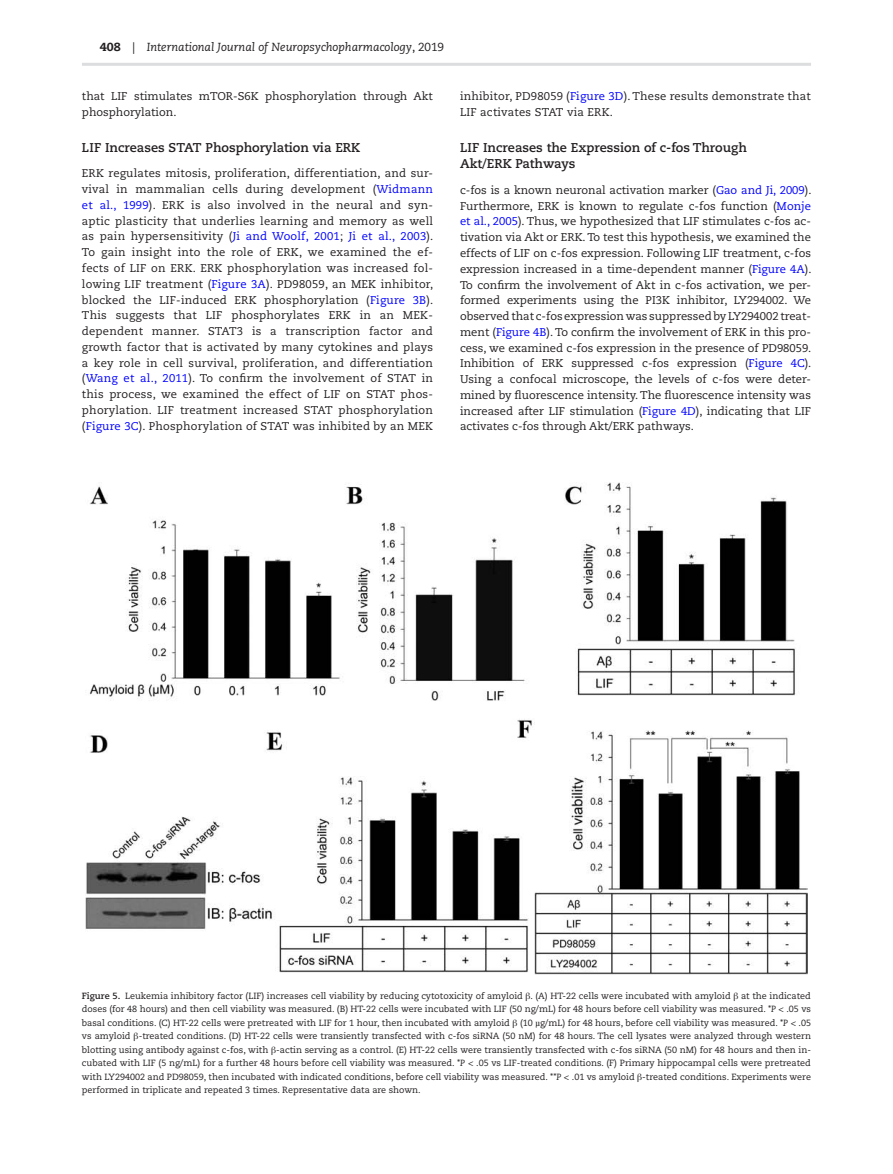
<style>
.page{position:relative;width:893px;height:1174px;background:#fff}
.page>*{position:absolute;margin:0;border:0;box-sizing:border-box;transform-origin:0 0}
.t1{font:700 12.75px/16.5px "Caecilia LT Std";color:#231f20}
.t2{font:italic 11.7px "Caecilia LT Std";color:#231f20}
.t3{font:11.25px/15.8px "Caecilia LT Std";color:#231f20;text-align:justify}
.t4{font:11.25px/15.8px "Caecilia LT Std";letter-spacing:.02em;color:#231f20}
.t5{font:9px/13.5px "Caecilia LT Std";color:#231f20;text-align:justify}
.s1{font-weight:800;font-style:normal}
.s2{font-style:normal}
.s3{color:#00f}
.s4{font-weight:700}
.s5{font-family:"Gandhari Unicode"}
.s6{font-style:italic}
</style>
<div class="page">
<hr style="left:82px;top:63px;width:729px;height:3px;background:#dcdddf">
<img style="left:86px;top:482px;width:721px;height:492px">
<p class="t2" style="left:100px;top:40px;width:346px"><span class="s1">408</span> <span class="s2">|</span> International Journal of Neuropsychopharmacology<span class="s2">, 2019</span></p>
<p class="t3" style="left:82px;top:89px;width:353px">that LIF stimulates mTOR-S6K phosphorylation through Akt phosphorylation.</p>
<p class="t1" style="left:82px;top:139px;width:280px">LIF Increases STAT Phosphorylation via ERK</p>
<p class="t3" style="left:82px;top:166px;width:353px">ERK regulates mitosis, proliferation, differentiation, and sur&shy;vival in mammalian cells during development (<span class="s3">Widmann et al., 1999</span>). ERK is also involved in the neural and syn&shy;aptic plasticity that underlies learning and memory as well as pain hypersensitivity (<span class="s3">Ji and Woolf, 2001</span>; <span class="s3">Ji et al., 2003</span>).<br>To gain insight into the role of ERK, we examined the ef&shy;fects of LIF on ERK. ERK phosphorylation was increased fol&shy;lowing LIF treatment (<span class="s3">Figure 3A</span>). PD98059, an MEK inhibitor, blocked the LIF-induced ERK phosphorylation (<span class="s3">Figure 3B</span>).<br>This suggests that LIF phosphorylates ERK in an MEK&shy;dependent manner. STAT3 is a transcription factor and growth factor that is activated by many cytokines and plays a key role in cell survival, proliferation, and differentiation (<span class="s3">Wang et al., 2011</span>). To confirm the involvement of STAT in this process, we examined the effect of LIF on STAT phos&shy;phorylation. LIF treatment increased STAT phosphorylation (<span class="s3">Figure 3C</span>). Phosphorylation of STAT was inhibited by an MEK</p>
<p class="t4" style="left:460px;top:89px;width:352px">inhibitor, PD98059 (<span class="s3">Figure 3D</span>). These results demonstrate that<br>LIF activates STAT via ERK.</p>
<p class="t1" style="left:460px;top:139px;width:288px">LIF Increases the Expression of c-fos Through<br>Akt/ERK Pathways</p>
<p class="t3" style="left:460px;top:182px;width:353px">c-fos is a known neuronal activation marker (<span class="s3">Gao and Ji, 2009</span>).<br>Furthermore, ERK is known to regulate c-fos function (<span class="s3">Monje et al., 2005</span>). Thus, we hypothesized that LIF stimulates c-fos ac&shy;tivation via Akt or ERK. To test this hypothesis, we examined the effects of LIF on c-fos expression. Following LIF treatment, c-fos expression increased in a time-dependent manner (<span class="s3">Figure 4A</span>).<br>To confirm the involvement of Akt in c-fos activation, we per&shy;formed experiments using the PI3K inhibitor, LY294002. We observed that c-fos expression was suppressed by LY294002 treat&shy;ment (<span class="s3">Figure 4B</span>). To confirm the involvement of ERK in this pro&shy;cess, we examined c-fos expression in the presence of PD98059.<br>Inhibition of ERK suppressed c-fos expression (<span class="s3">Figure 4C</span>).<br>Using a confocal microscope, the levels of c-fos were deter&shy;mined by fluorescence intensity. The fluorescence intensity was increased after LIF stimulation (<span class="s3">Figure 4D</span>), indicating that LIF activates c-fos through Akt/ERK pathways.</p>
<p class="t5" style="left:82px;top:989px;width:731px"><span class="s4">Figure 5.</span> Leukemia inhibitory factor (LIF) increases cell viability by reducing cytotoxicity of amyloid <span class="s5">β</span>. (A) HT-22 cells were incubated with amyloid <span class="s5">β</span> at the indicated doses (for 48 hours) and then cell viability was measured. (B) HT-22 cells were incubated with LIF (50 ng/mL) for 48 hours before cell viability was measured. *<span class="s6">P</span> &lt; .05 vs basal conditions. (C) HT-22 cells were pretreated with LIF for 1 hour, then incubated with amyloid <span class="s5">β</span> (10 <span class="s5">µ</span>g/mL) for 48 hours, before cell viability was measured. *<span class="s6">P</span> &lt; .05 vs amyloid <span class="s5">β</span>-treated conditions. (D) HT-22 cells were transiently transfected with c-fos siRNA (50 nM) for 48 hours. The cell lysates were analyzed through western blotting using antibody against c-fos, with <span class="s5">β</span>-actin serving as a control. (E) HT-22 cells were transiently transfected with c-fos siRNA (50 nM) for 48 hours and then in&shy;cubated with LIF (5 ng/mL) for a further 48 hours before cell viability was measured. *<span class="s6">P</span> &lt; .05 vs LIF-treated conditions. (F) Primary hippocampal cells were pretreated with LY294002 and PD98059, then incubated with indicated conditions, before cell viability was measured. **<span class="s6">P</span> &lt; .01 vs amyloid <span class="s5">β</span>-treated conditions. Experiments were performed in triplicate and repeated 3 times. Representative data are shown.</p>
</div>
